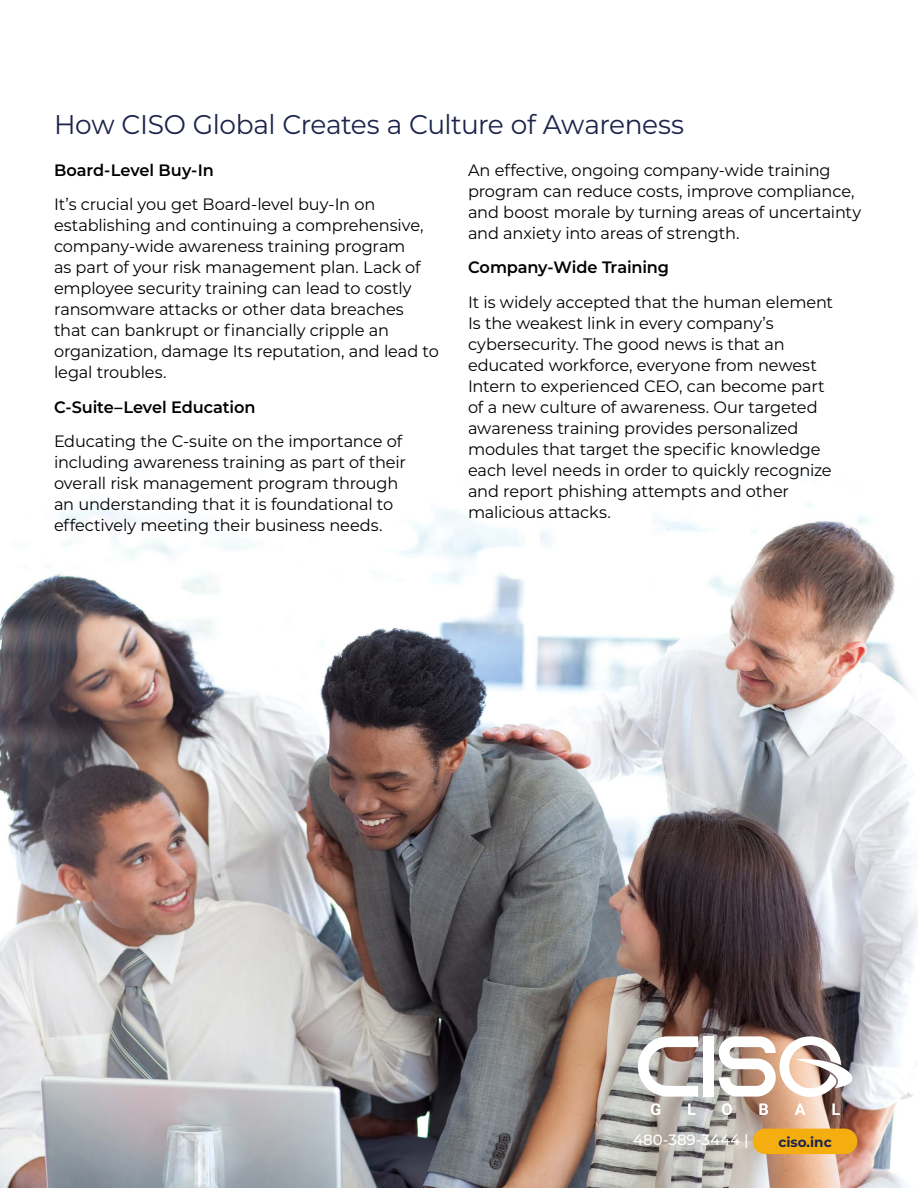
<style>
.page{position:relative;width:918px;height:1188px;background:#fff}
.page>*{position:absolute;margin:0;border:0;box-sizing:border-box;transform-origin:0 0}
.t1{font:27px "Montserrat";letter-spacing:-.02em;color:#1c244b}
.t2{font:16.5px/21px "Montserrat";letter-spacing:-.01em;color:#000}
.t3{font:600 16.5px "Montserrat";letter-spacing:-.005em;color:#000}
.t4{font:500 15px "Montserrat";color:#fff}
.t5{font:700 13.65px "Montserrat";color:#1c244a}
</style>
<div class="page">
<img style="left:0;top:502px;width:918px;height:686px">
<svg style="left:638px;top:1036px;width:60px;height:61px"></svg>
<div style="left:703px;top:1036px;width:11px;height:61px;background:#fff"></div>
<svg style="left:719px;top:1036px;width:134px;height:61px"></svg>
<svg style="left:651px;top:1103px;width:9px;height:12px"></svg>
<svg style="left:688px;top:1103px;width:8px;height:12px"></svg>
<svg style="left:722px;top:1103px;width:10px;height:12px"></svg>
<svg style="left:759px;top:1103px;width:9px;height:12px"></svg>
<svg style="left:795px;top:1103px;width:10px;height:12px"></svg>
<svg style="left:832px;top:1103px;width:8px;height:12px"></svg>
<div style="left:753px;top:1129px;width:104px;height:25px;background:#f5ae10;border-radius:13px"></div>
<h1 class="t1" style="left:54px;top:106px;width:632px">How CISO Global Creates a Culture of Awareness</h1>
<p class="t3" style="left:54px;top:158px;width:161px">Board-Level Buy-In</p>
<p class="t2" style="left:54px;top:193px;width:386px">It’s crucial you get Board-level buy-In on establishing and continuing a comprehensive, company-wide awareness training program<br>as part of your risk management plan. Lack of employee security training can lead to costly ransomware attacks or other data breaches that can bankrupt or financially cripple an organization, damage Its reputation, and lead to legal troubles.</p>
<p class="t3" style="left:54px;top:395px;width:203px">C-Suite–Level Education</p>
<p class="t2" style="left:54px;top:430px;width:354px">Educating the C-suite on the importance of including awareness training as part of their overall risk management program through an understanding that it is foundational to effectively meeting their business needs.</p>
<p class="t2" style="left:468px;top:159px;width:395px">An effective, ongoing company-wide training program can reduce costs, improve compliance, and boost morale by turning areas of uncertainty and anxiety into areas of strength.</p>
<p class="t3" style="left:468px;top:256px;width:203px">Company-Wide Training</p>
<p class="t2" style="left:468px;top:291px;width:367px">It is widely accepted that the human element Is the weakest link in every company’s cybersecurity. The good news is that an educated workforce, everyone from newest Intern to experienced CEO, can become part of a new culture of awareness. Our targeted awareness training provides personalized modules that target the specific knowledge each level needs in order to quickly recognize and report phishing attempts and other malicious attacks.</p>
<p class="t4" style="left:633px;top:1129px;width:117px">480-389-3444 |</p>
<p class="t5" style="left:778px;top:1132px;width:55px">ciso.inc</p>
</div>
